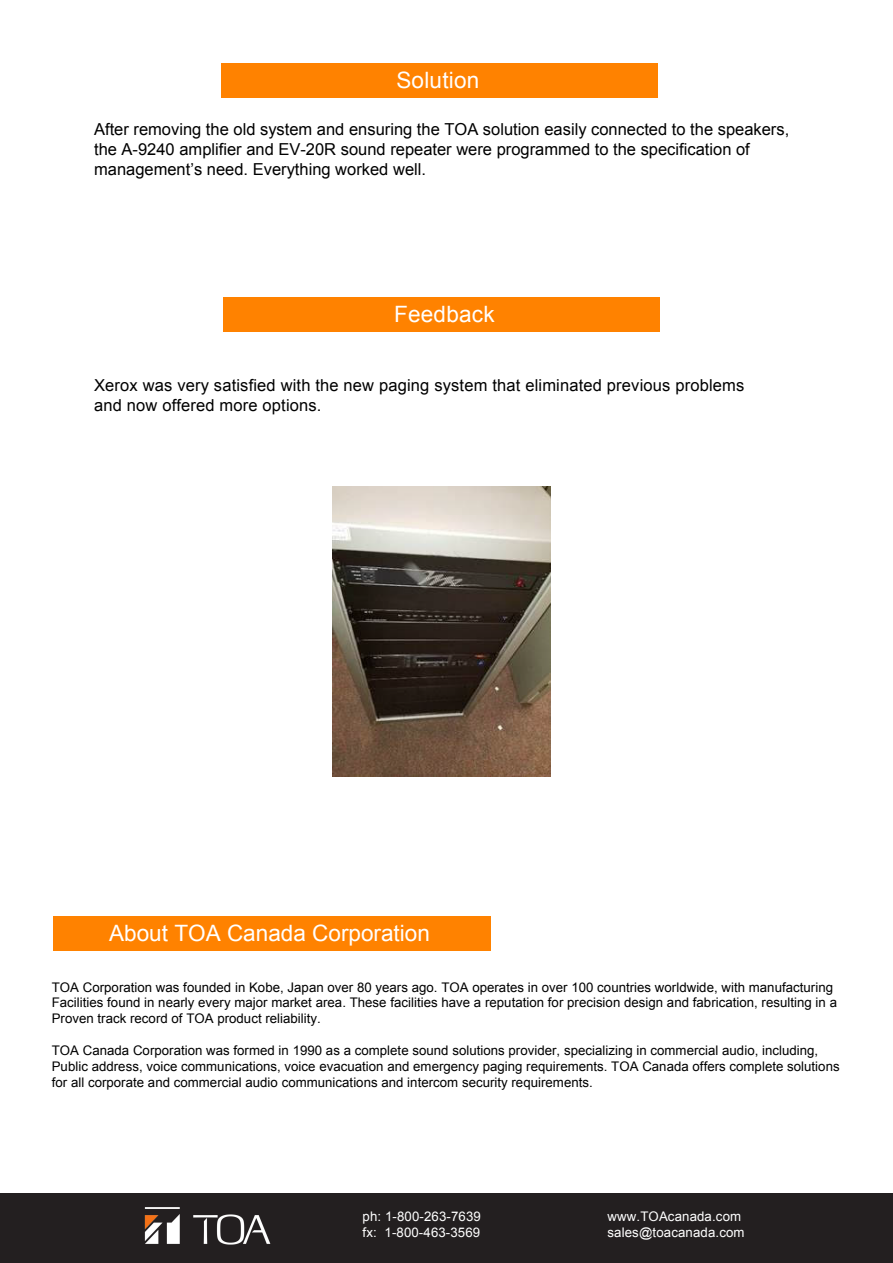
<style>
.page{position:relative;width:893px;height:1263px;background:#fff}
.page>*{position:absolute;margin:0;border:0;box-sizing:border-box;transform-origin:0 0}
.t1{font:22.5px "Arial";color:#fff}
.t2{font:16.5px/19.8px "Arial";color:#000}
.t3{font:13.2px/15.9px "Arial";color:#000}
.t4{font:13.2px/15.9px "Arial";letter-spacing:.01em;color:#fff}
</style>
<div class="page">
<div style="left:221px;top:63px;width:437px;height:35px;background:#ff8200"></div>
<div style="left:223px;top:297px;width:437px;height:35px;background:#ff8200"></div>
<div style="left:53px;top:916px;width:438px;height:35px;background:#ff8200"></div>
<div style="left:0;top:1193px;width:893px;height:70px;background:#231f20"></div>
<img style="left:144px;top:1207px;width:127px;height:38px">
<img style="left:332px;top:486px;width:218px;height:291px">
<h1 class="t1" style="left:396px;top:65px;width:85px">Solution</h1>
<p class="t2" style="left:94px;top:120px;width:697px">After removing the old system and ensuring the TOA solution easily connected to the speakers, the A-9240 amplifier and EV-20R sound repeater were programmed to the specification of management’s need. Everything worked well.</p>
<h1 class="t1" style="left:394px;top:299px;width:102px">Feedback</h1>
<p class="t2" style="left:94px;top:376px;width:652px">Xerox was very satisfied with the new paging system that eliminated previous problems and now offered more options.</p>
<h1 class="t1" style="left:109px;top:918px;width:322px">About TOA Canada Corporation</h1>
<p class="t3" style="left:52px;top:979px;width:787px">TOA Corporation was founded in Kobe, Japan over 80 years ago. TOA operates in over 100 countries worldwide, with manufacturing<br>Facilities found in nearly every major market area. These facilities have a reputation for precision design and fabrication, resulting in a<br>Proven track record of TOA product reliability.</p>
<p class="t3" style="left:52px;top:1043px;width:789px">TOA Canada Corporation was formed in 1990 as a complete sound solutions provider, specializing in commercial audio, including,<br>Public address, voice communications, voice evacuation and emergency paging requirements. TOA Canada offers complete solutions for all corporate and commercial audio communications and intercom security requirements.</p>
<p class="t4" style="left:363px;top:1208px;width:120px">ph: 1-800-263-7639 fx: 1-800-463-3569</p>
<p class="t4" style="left:608px;top:1208px;width:139px">www.TOAcanada.com sales@toacanada.com</p>
</div>
